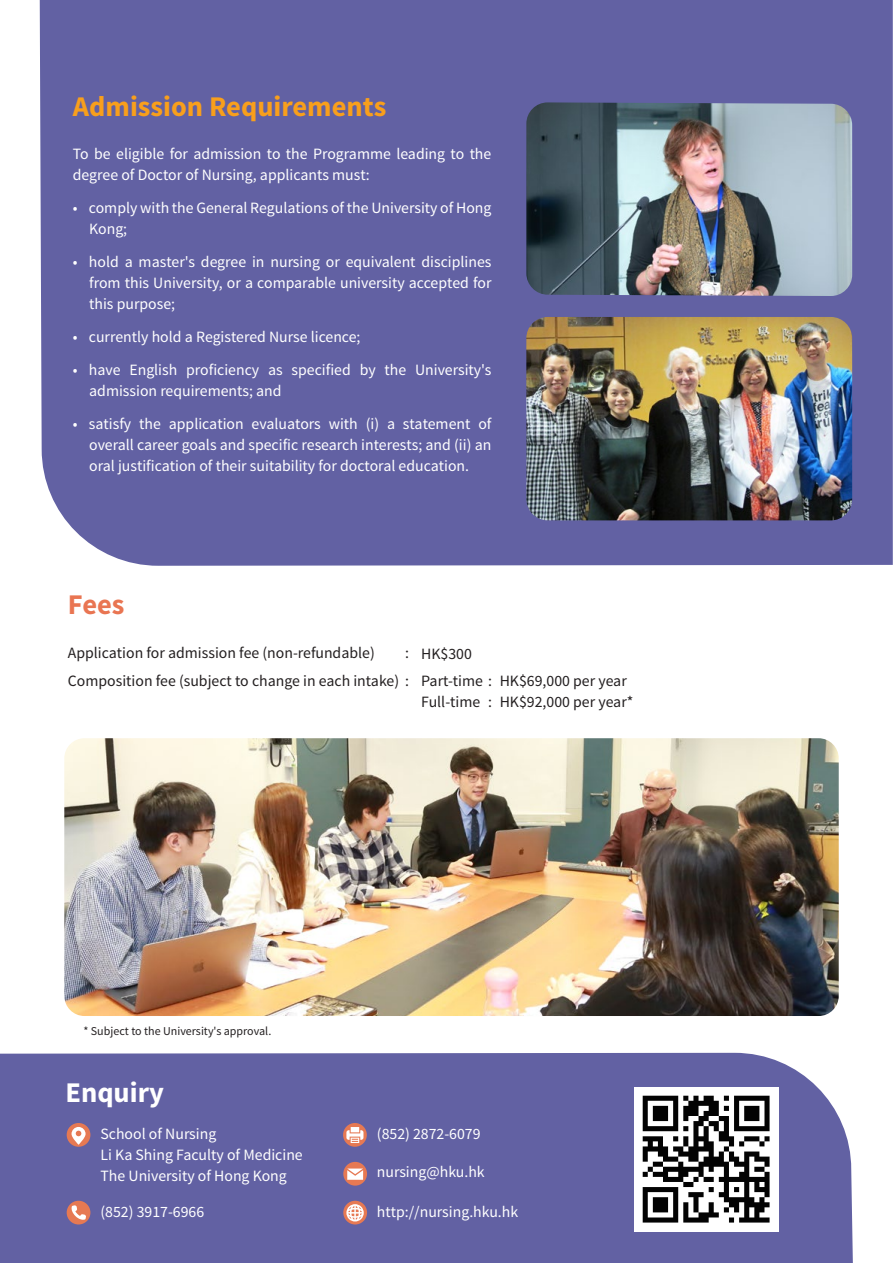
<style>
.page{position:relative;width:893px;height:1263px;background:#fff}
.page>*{position:absolute;margin:0;border:0;box-sizing:border-box;transform-origin:0 0}
.t1{font:700 28.5px "Source Sans Pro";color:#f89f1c}
.t2{font:700 28.5px "Source Sans Pro";color:#fff}
.t3{font:700 28.5px "Source Sans Pro";color:#e97552}
.t4{font:15.75px/21px "Source Sans Pro";color:#fff}
.t5{font:15.75px/28.5px "Source Sans Pro";color:#231f20;text-align:right}
.t6{font:12px "Source Sans Pro";color:#231f20}
</style>
<div class="page">
<div style="left:40px;top:0;width:853px;height:566px;background:#6261a3"></div>
<div style="left:0;top:1053px;width:853px;height:210px;background:#6261a3"></div>
<div style="left:67px;top:1123px;width:23px;height:24px;background:#e67953;border-radius:50%"></div>
<svg style="left:343px;top:1123px;width:24px;height:24px"></svg>
<div style="left:343px;top:1162px;width:24px;height:23px;background:#e67953;border-radius:50%"></div>
<div style="left:343px;top:1201px;width:24px;height:23px;background:#e67953;border-radius:50%"></div>
<svg style="left:347px;top:1168px;width:16px;height:12px"></svg>
<svg style="left:72px;top:1127px;width:14px;height:18px"></svg>
<div style="left:67px;top:1201px;width:23px;height:23px;background:#e67953;border-radius:50%"></div>
<svg style="left:346px;top:1127px;width:17px;height:16px"></svg>
<svg style="left:346px;top:1204px;width:18px;height:17px"></svg>
<img style="left:64px;top:738px;width:775px;height:278px">
<img style="left:526px;top:102px;width:326px;height:194px">
<img style="left:526px;top:317px;width:326px;height:203px">
<svg style="left:72px;top:1205px;width:14px;height:15px"></svg>
<img style="left:634px;top:1087px;width:145px;height:145px">
<h1 class="t1" style="left:73px;top:88px;width:315px">Admission Requirements</h1>
<p class="t4" style="left:73px;top:144px;width:420px">To be eligible for admission to the Programme leading to the degree of Doctor of Nursing, applicants must:</p>
<p class="t4" style="left:89px;top:198px;width:404px;text-indent:-16px">• comply with the General Regulations of the University of Hong<br>Kong;</p>
<p class="t4" style="left:89px;top:252px;width:404px;text-align:justify;text-indent:-16px">• hold a master's degree in nursing or equivalent disciplines from this University, or a comparable university accepted for this purpose;</p>
<p class="t4" style="left:73px;top:327px;width:289px">• currently hold a Registered Nurse licence;</p>
<p class="t4" style="left:89px;top:360px;width:404px;text-indent:-16px">• have English proficiency as specified by the University's admission requirements; and</p>
<p class="t4" style="left:89px;top:414px;width:404px;text-align:justify;text-indent:-16px">• satisfy the application evaluators with (i) a statement of overall career goals and specific research interests; and (ii) an oral justification of their suitability for doctoral education.</p>
<h1 class="t3" style="left:68px;top:586px;width:58px">Fees</h1>
<p class="t5" style="left:68px;top:638px;width:308px">Application for admission fee (non-refundable)</p>
<p class="t5" style="left:68px;top:638px;width:343px">:<br>Composition fee (subject to change in each intake) :</p>
<p class="t5" style="left:421px;top:640px;width:207px;line-height:27px;text-align:left">HK$300<br>Part-time : HK$69,000 per year</p>
<p class="t5" style="left:421px;top:687px;width:214px">Full-time : HK$92,000 per year*</p>
<p class="t6" style="left:83px;top:1023px;width:189px">* Subject to the University's approval.</p>
<h1 class="t2" style="left:65px;top:1074px;width:100px">Enquiry</h1>
<p class="t4" style="left:100px;top:1123px;width:204px">School of Nursing<br>Li Ka Shing Faculty of Medicine<br>The University of Hong Kong</p>
<p class="t4" style="left:100px;top:1201px;width:105px">(852) 3917-6966</p>
<p class="t4" style="left:377px;top:1123px;width:105px">(852) 2872-6079</p>
<p class="t4" style="left:377px;top:1162px;width:109px">nursing@hku.hk</p>
<p class="t4" style="left:377px;top:1201px;width:143px">http://nursing.hku.hk</p>
</div>
